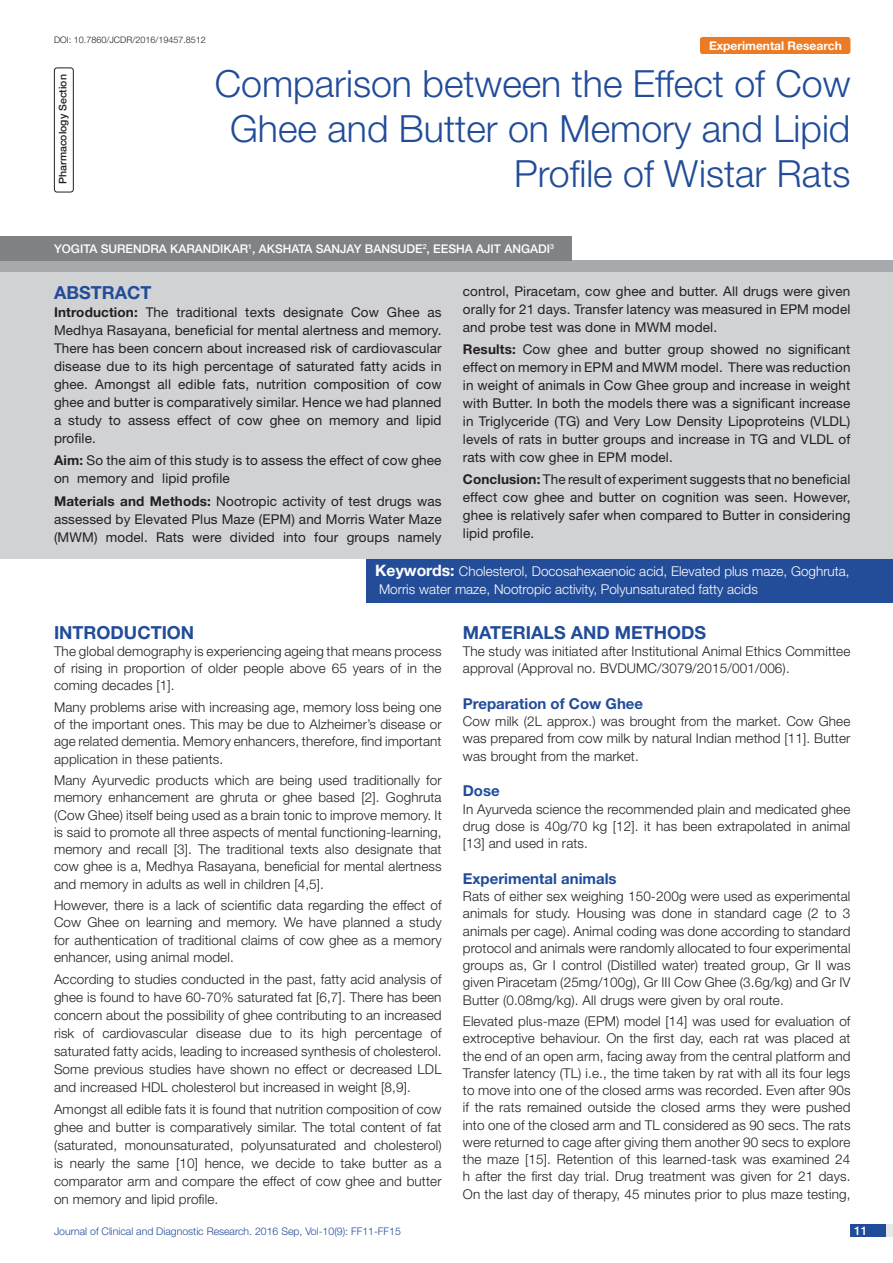
<style>
.page{position:relative;width:893px;height:1263px;background:#fff}
.page>*{position:absolute;margin:0;border:0;box-sizing:border-box;transform-origin:0 0}
.t1{font:300 37.5px/45px "Helvetica Neue";color:#214c99;text-align:right}
.Heading{font:700 18px "Helvetica Neue";color:#214c99}
.Abstract_head{font:700 18px "Helvetica Neue";color:#214c99}
.Level_2{font:700 15px "Helvetica Neue";color:#214c99}
.Body_text{font:300 13.5px/17.2px "Helvetica Neue";letter-spacing:.01em;color:#231f20;text-align:justify}
.Abstract_Text{font:13.5px/18px "Helvetica Neue";letter-spacing:.01em;color:#231f20;text-align:justify}
.t2{font:300 13.5px/18.8px "Helvetica Neue";color:#fff}
.Author{font:500 12px "Helvetica Neue";color:#fff}
.t3{font:700 12px "Helvetica Neue";color:#fff}
.t4{font:300 10.5px "Helvetica Neue";color:#214c99}
.t5{font:500 10.5px "Helvetica Neue";color:#231f20}
.DOI{font:300 9px "Helvetica Neue";color:#231f20}
.s1{color:#244d99}
.s2{font-weight:700}
.s3{font-weight:700;font-size:15.75px}
</style>
<div class="page">
<div style="left:850px;top:1224px;width:43px;height:13px;background:#e6e7e9"></div>
<div style="left:850px;top:1224px;width:35px;height:13px;background:#214c99"></div>
<div style="left:700px;top:37px;width:150px;height:17px;background:#ec7b23;border-radius:3px"></div>
<div style="left:0;top:260px;width:893px;height:12px;background:#a8a9ad"></div>
<div style="left:0;top:272px;width:893px;height:287px;background:#d1d2d4"></div>
<div style="left:367px;top:559px;width:526px;height:43px;background:#244d99"></div>
<div style="left:0;top:237px;width:571px;height:24px;background:#808285"></div>
<div style="left:54px;top:68px;width:20px;height:124px;border:1px solid #231f20;border-radius:3px"></div>
<p class="DOI" style="left:54px;top:35px;width:153px">DOI: 10.7860/JCDR/2016/19457.8512</p>
<p class="t3" style="left:709px;top:38px;width:134px">Experimental Research</p>
<p class="t5" style="left:56px;top:184px;width:111px;rotate:-90deg">PHARMACOLOGY SECTION</p>
<p class="t1" style="left:215px;top:60px;width:637px">Comparison between the Effect of Cow<br>Ghee and Butter on Memory and Lipid<br>Profile of Wistar Rats</p>
<p class="Author" style="left:54px;top:241px;width:214px">YOGITA SURENDRA KARANDIKAR<sup>1</sup>, AKS</p>
<p class="Author" style="left:283px;top:241px;width:273px">HATA SANJAY BANSUDE<sup>2</sup>, EESHA AJIT ANGADI<sup>3</sup></p>
<p class="Abstract_head" style="left:54px;top:281px;width:99px">ABST<span class="s1">RAC</span>T</p>
<p class="Abstract_Text" style="left:54px;top:303px;width:389px"><span class="s2">Introduction:</span> The traditional texts designate Cow Ghee as Medhya Rasayana, beneficial for mental alertness and memory.<br>There has been concern about increased risk of cardiovascular disease due to its high percentage of saturated fatty acids in ghee. Amongst all edible fats, nutrition composition of cow ghee and butter is comparatively similar. Hence we had planned a study to assess effect of cow ghee on memory and lipid profile.</p>
<p class="Abstract_Text" style="left:54px;top:451px;width:389px"><span class="s2">Aim:</span> So the aim of this study is to assess the effect of cow ghee on memory and lipid profile</p>
<p class="Abstract_Text" style="left:54px;top:492px;width:389px"><span class="s2">Materials and Methods:</span> Nootropic activity of test drugs was assessed by Elevated Plus Maze (EPM) and Morris Water Maze (MWM) model. Rats were divided into four groups namely</p>
<p class="Abstract_Text" style="left:463px;top:282px;width:389px">control, Piracetam, cow ghee and butter. All drugs were given orally for 21 days. Transfer latency was measured in EPM model and probe test was done in MWM model.</p>
<p class="Abstract_Text" style="left:463px;top:340px;width:389px"><span class="s2">Results:</span> Cow ghee and butter group showed no significant effect on memory in EPM and MWM model. There was reduction in weight of animals in Cow Ghee group and increase in weight with Butter. In both the models there was a significant increase in Triglyceride (TG) and Very Low Density Lipoproteins (VLDL) levels of rats in butter groups and increase in TG and VLDL of rats with cow ghee in EPM model.</p>
<p class="Abstract_Text" style="left:463px;top:470px;width:389px"><span class="s2">Conclusion:</span> The result of experiment suggests that no beneficial effect cow ghee and butter on cognition was seen. However, ghee is relatively safer when compared to Butter in considering lipid profile.</p>
<p class="t2" style="left:375px;top:561px;width:476px"><span class="s3">Keywords:</span> Cholesterol, Docosahexaenoic acid, Elevated plus maze, Goghruta,<br>Morris water maze, Nootropic activity, Polyunsaturated fatty acids</p>
<p class="Heading" style="left:54px;top:621px;width:142px">INTRODUCTION</p>
<p class="Body_text" style="left:54px;top:642px;width:389px">The global demography is experiencing ageing that means process of rising in proportion of older people above 65 years of in the coming decades [1].</p>
<p class="Body_text" style="left:54px;top:698px;width:389px">Many problems arise with increasing age, memory loss being one of the important ones. This may be due to Alzheimer’s disease or age related dementia. Memory enhancers, therefore, find important application in these patients.</p>
<p class="Body_text" style="left:54px;top:771px;width:389px">Many Ayurvedic products which are being used traditionally for memory enhancement are ghruta or ghee based [2]. Goghruta (Cow Ghee) itself being used as a brain tonic to improve memory. It is said to promote all three aspects of mental functioning-learning, memory and recall [3]. The traditional texts also designate that cow ghee is a, Medhya Rasayana, beneficial for mental alertness and memory in adults as well in children [4,5].</p>
<p class="Body_text" style="left:54px;top:896px;width:389px">However, there is a lack of scientific data regarding the effect of Cow Ghee on learning and memory. We have planned a study for authentication of traditional claims of cow ghee as a memory enhancer, using animal model.</p>
<p class="Body_text" style="left:54px;top:970px;width:389px;line-height:18px">According to studies conducted in the past, fatty acid analysis of ghee is found to have 60-70% saturated fat [6,7]. There has been concern about the possibility of ghee contributing to an increased risk of cardiovascular disease due to its high percentage of saturated fatty acids, leading to increased synthesis of cholesterol.<br>Some previous studies have shown no effect or decreased LDL and increased HDL cholesterol but increased in weight [8,9].</p>
<p class="Body_text" style="left:54px;top:1100px;width:389px;line-height:18px">Amongst all edible fats it is found that nutrition composition of cow ghee and butter is comparatively similar. The total content of fat (saturated, monounsaturated, polyunsaturated and cholesterol) is nearly the same [10] hence, we decide to take butter as a comparator arm and compare the effect of cow ghee and butter on memory and lipid profile.</p>
<p class="Heading" style="left:463px;top:621px;width:39px">Materi</p>
<p class="Heading" style="left:531px;top:621px;width:177px">als and Methods</p>
<p class="Body_text" style="left:463px;top:642px;width:389px">The study was initiated after Institutional Animal Ethics Committee approval (Approval no. BVDUMC/3079/2015/001/006).</p>
<p class="Level_2" style="left:463px;top:694px;width:182px">Preparation of Cow Ghee</p>
<p class="Body_text" style="left:463px;top:712px;width:389px">Cow milk (2L approx.) was brought from the market. Cow Ghee was prepared from cow milk by natural Indian method [11]. Butter was brought from the market.</p>
<p class="Level_2" style="left:463px;top:782px;width:38px">Dose</p>
<p class="Body_text" style="left:463px;top:800px;width:389px">In Ayurveda science the recommended plain and medicated ghee drug dose is 40g/70 kg [12]. it has been extrapolated in animal [13] and used in rats.</p>
<p class="Level_2" style="left:463px;top:869px;width:155px">Experimental animals</p>
<p class="Body_text" style="left:463px;top:887px;width:389px">Rats of either sex weighing 150-200g were used as experimental animals for study. Housing was done in standard cage (2 to 3 animals per cage). Animal coding was done according to standard protocol and animals were randomly allocated to four experimental groups as, Gr I control (Distilled water) treated group, Gr II was given Piracetam (25mg/100g), Gr III Cow Ghee (3.6g/kg) and Gr IV Butter (0.08mg/kg). All drugs were given by oral route.</p>
<p class="Body_text" style="left:463px;top:1012px;width:389px">Elevated plus-maze (EPM) model [14] was used for evaluation of extroceptive behaviour. On the first day, each rat was placed at the end of an open arm, facing away from the central platform and Transfer latency (TL) i.e., the time taken by rat with all its four legs to move into one of the closed arms was recorded. Even after 90s if the rats remained outside the closed arms they were pushed into one of the closed arm and TL considered as 90 secs. The rats were returned to cage after giving them another 90 secs to explore the maze [15]. Retention of this learned-task was examined 24 h after the first day trial. Drug treatment was given for 21 days.<br>On the last day of therapy, 45 minutes prior to plus maze testing,</p>
<p class="t4" style="left:54px;top:1225px;width:348px">Journal of Clinical and Diagnostic Research. 2016 Sep, Vol-10(9): FF11-FF15</p>
<p class="Author" style="left:854px;top:1223px;width:15px">11</p>
</div>
